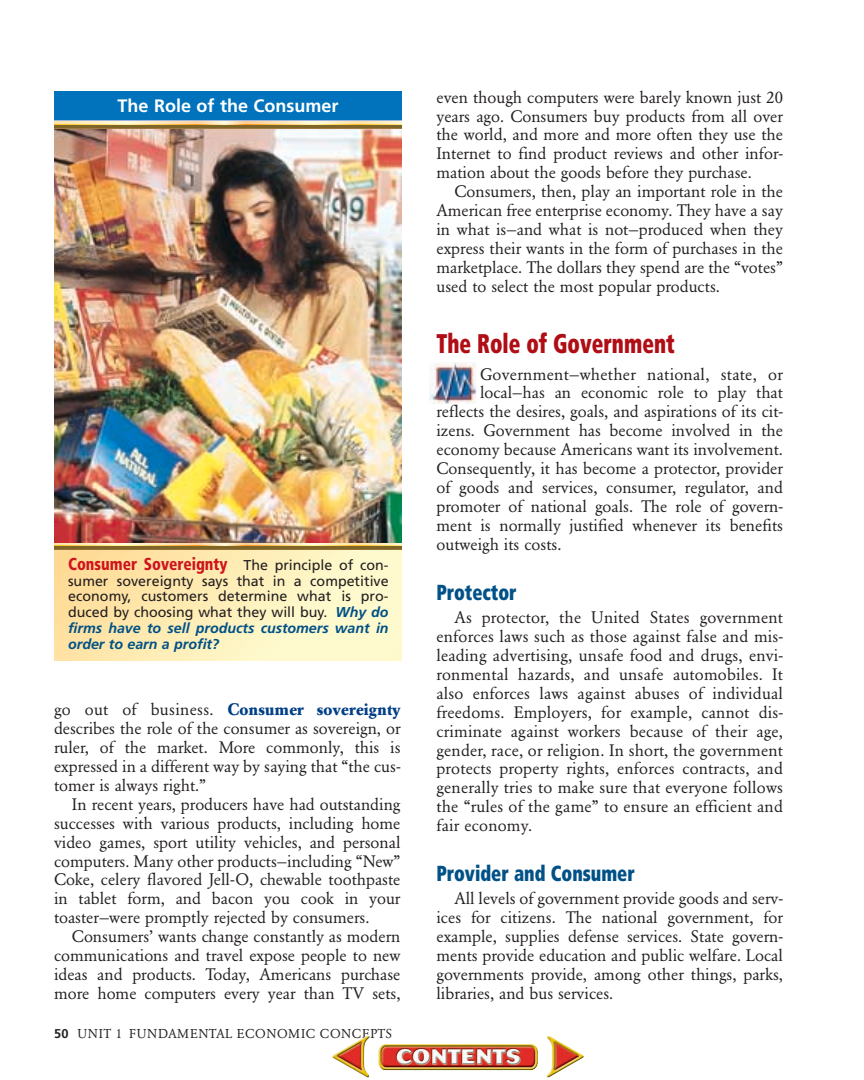
<style>
.page{position:relative;width:864px;height:1080px;background:#fff}
.page>*{position:absolute;margin:0;border:0;box-sizing:border-box;transform-origin:0 0}
.t1{font:900 condensed 27px "Frutiger";color:#b00d15;scale:.78 1}
.t2{font:900 condensed 21.75px "Frutiger";color:#005187;scale:.84 1}
.t3{font:700 18px "Frutiger";color:#fff}
.t4{font:900 condensed 17.25px "Frutiger";color:#cd151d;scale:.9 1}
.t5{font:16.5px/18.9px "Garamond BE";color:#231f20;text-align:justify}
.t6{font:700 16.5px "Garamond BE";letter-spacing:.02em;color:#014086}
.t7{font:14.25px/15.8px "Frutiger";color:#231f20;text-align:justify}
.t8{font:12.75px "Garamond BE";letter-spacing:.045em;color:#231f20}
.s1{font-weight:400;font-stretch:normal;font-size:14.25px;color:#231f20}
.s2{font-weight:700;font-style:italic;color:#005187}
.s3{font-weight:400;color:#231f20}
.s4{font-family:"Frutiger";font-weight:700}
</style>
<div class="page">
<img style="left:429px;top:362px;width:48px;height:41px">
<img style="left:54px;top:128px;width:348px;height:415px">
<div style="left:54px;top:92px;width:348px;height:31px;background:#0073bc"></div>
<svg style="left:54px;top:123px;width:348px;height:3px"></svg>
<hr style="left:54px;top:121px;width:348px;height:1px;background:#9bb5de">
<svg style="left:54px;top:122px;width:348px;height:1px"></svg>
<hr style="left:54px;top:126px;width:348px;height:2px;background:#7f6527">
<div style="left:54px;top:543px;width:348px;height:118px;background:linear-gradient(to right,#ffde9c,#feffd5)"></div>
<svg style="left:54px;top:545px;width:348px;height:2px"></svg>
<svg style="left:54px;top:543px;width:348px;height:2px"></svg>
<svg style="left:54px;top:547px;width:348px;height:3px"></svg>
<img style="left:332px;top:1036px;width:252px;height:42px">
<p class="t3" style="left:118px;top:98px;width:222px">The Role of the Consumer</p>
<p class="t4" style="left:68px;top:557px;width:358px">Consumer Sovereignty <span class="s1">The principle of con-</span></p>
<p class="t7" style="left:68px;top:574px;width:322px">sumer sovereignty says that in a competitive economy, customers determine what is pro&shy;duced by choosing what they will buy. <span class="s2">Why do firms have to sell products customers want in order to earn a profit?</span></p>
<p class="t6" style="left:54px;top:703px;width:348px"><span class="s3">go out of business.</span> Consumer sovereignty</p>
<p class="t5" style="left:54px;top:720px;width:348px">describes the role of the consumer as sovereign, or</p>
<p class="t5" style="left:54px;top:739px;width:348px">ruler, of the market. More commonly, this is</p>
<p class="t5" style="left:54px;top:758px;width:348px">expressed in a different way by saying that “the cus-</p>
<p class="t5" style="left:54px;top:777px;width:154px">tomer is always right.”</p>
<p class="t5" style="left:72px;top:796px;width:330px">In recent years, producers have had outstanding</p>
<p class="t5" style="left:54px;top:815px;width:348px">successes with various products, including home</p>
<p class="t5" style="left:54px;top:834px;width:348px">video games, sport utility vehicles, and personal</p>
<p class="t5" style="left:54px;top:853px;width:348px">computers. Many other products—including “New”</p>
<p class="t5" style="left:54px;top:872px;width:348px">Coke, celery flavored Jell-O, chewable toothpaste</p>
<p class="t5" style="left:54px;top:891px;width:348px">in tablet form, and bacon you cook in your</p>
<p class="t5" style="left:54px;top:909px;width:317px">toaster—were promptly rejected by consumers.</p>
<p class="t5" style="left:72px;top:928px;width:330px">Consumers’ wants change constantly as modern</p>
<p class="t5" style="left:54px;top:947px;width:348px">communications and travel expose people to new</p>
<p class="t5" style="left:54px;top:966px;width:348px">ideas and products. Today, Americans purchase</p>
<p class="t5" style="left:54px;top:985px;width:348px">more home computers every year than TV sets,</p>
<p class="t8" style="left:54px;top:1029px;width:340px"><span class="s4">50</span> UNIT 1 FUNDAMENTAL ECONOMIC CONCEPTS</p>
<p class="t5" style="left:436px;top:89px;width:348px">even though computers were barely known just 20</p>
<p class="t5" style="left:436px;top:108px;width:348px">years ago. Consumers buy products from all over</p>
<p class="t5" style="left:436px;top:127px;width:348px">the world, and more and more often they use the</p>
<p class="t5" style="left:436px;top:146px;width:348px">Internet to find product reviews and other infor-</p>
<p class="t5" style="left:436px;top:164px;width:317px">mation about the goods before they purchase.</p>
<p class="t5" style="left:454px;top:183px;width:330px">Consumers, then, play an important role in the</p>
<p class="t5" style="left:436px;top:202px;width:348px">American free enterprise economy. They have a say</p>
<p class="t5" style="left:436px;top:221px;width:348px">in what is—and what is not—produced when they</p>
<p class="t5" style="left:436px;top:240px;width:348px">express their wants in the form of purchases in the</p>
<p class="t5" style="left:436px;top:259px;width:348px">marketplace. The dollars they spend are the “votes”</p>
<p class="t5" style="left:436px;top:278px;width:285px">used to select the most popular products.</p>
<p class="t1" style="left:436px;top:333px;width:307px">The Role of Government</p>
<p class="t5" style="left:480px;top:366px;width:304px">Government—whether national, state, or</p>
<p class="t5" style="left:480px;top:385px;width:305px">local—has an economic role to play that</p>
<p class="t5" style="left:436px;top:404px;width:348px">reflects the desires, goals, and aspirations of its cit-</p>
<p class="t5" style="left:436px;top:422px;width:348px">izens. Government has become involved in the</p>
<p class="t5" style="left:436px;top:441px;width:348px">economy because Americans want its involvement.</p>
<p class="t5" style="left:436px;top:460px;width:348px">Consequently, it has become a protector, provider</p>
<p class="t5" style="left:436px;top:479px;width:348px">of goods and services, consumer, regulator, and</p>
<p class="t5" style="left:436px;top:498px;width:348px">promoter of national goals. The role of govern-</p>
<p class="t5" style="left:436px;top:517px;width:348px">ment is normally justified whenever its benefits</p>
<p class="t5" style="left:436px;top:536px;width:126px">outweigh its costs.</p>
<p class="t2" style="left:436px;top:584px;width:97px">Protector</p>
<p class="t5" style="left:437px;top:609px;width:348px;text-indent:18px">As protector, the United States government enforces laws such as those against false and mis&shy;leading advertising, unsafe food and drugs, envi&shy;ronmental hazards, and unsafe automobiles. It also enforces laws against abuses of individual freedoms. Employers, for example, cannot dis&shy;criminate against workers because of their age, gender, race, or religion. In short, the government protects property rights, enforces contracts, and generally tries to make sure that everyone follows the “rules of the game” to ensure an efficient and fair economy.</p>
<p class="t2" style="left:436px;top:865px;width:238px">Provider and Consumer</p>
<p class="t5" style="left:437px;top:891px;width:348px;text-indent:18px">All levels of government provide goods and serv&shy;ices for citizens. The national government, for example, supplies defense services. State govern&shy;ments provide education and public welfare. Local governments provide, among other things, parks, libraries, and bus services.</p>
</div>
